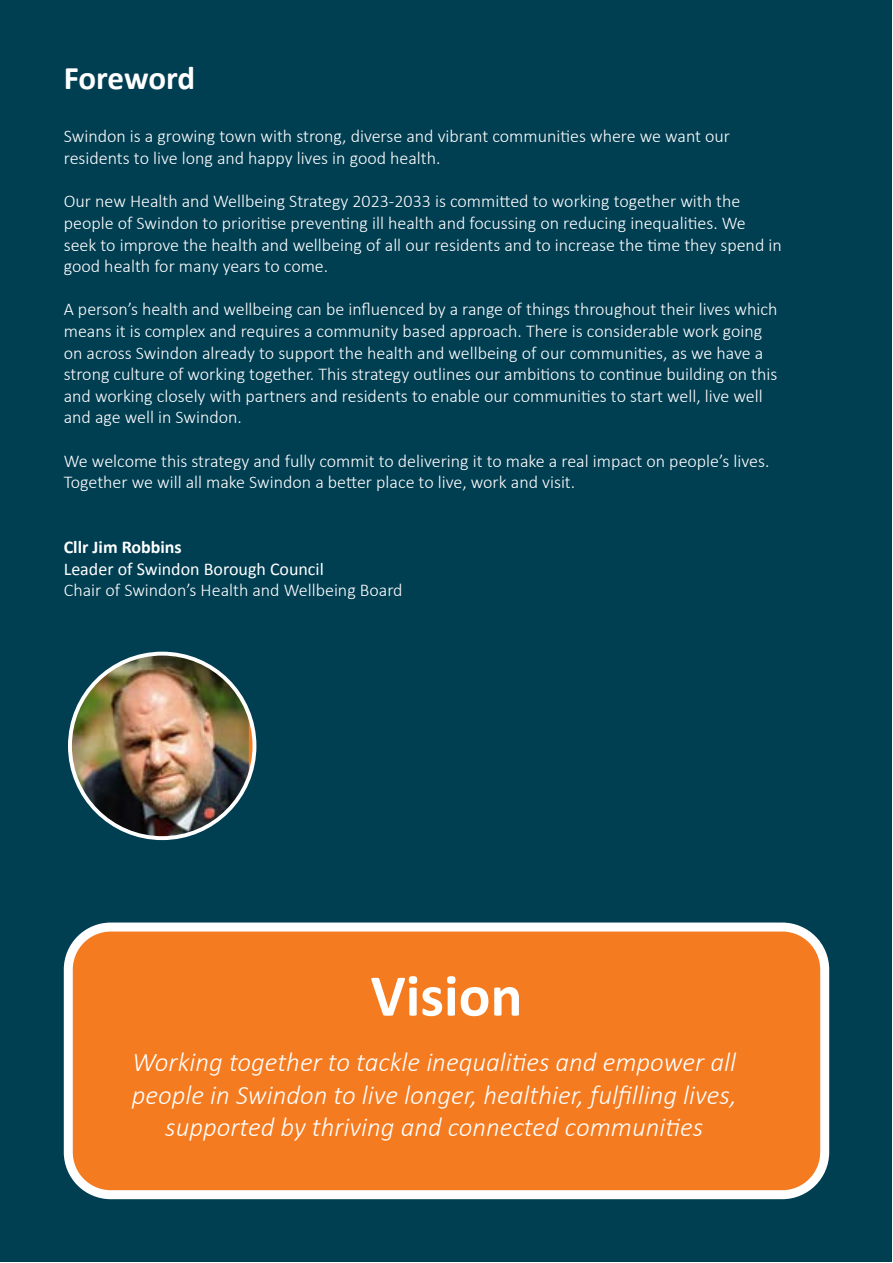
<style>
.page{position:relative;width:893px;height:1263px;background:#fff}
.page>*{position:absolute;margin:0;border:0;box-sizing:border-box;transform-origin:0 0}
.t1{font:700 59.4px "Calibri";color:#fff}
.t2{font:700 33px "Calibri";letter-spacing:-.01em;color:#fff}
.t3{font:italic 300 27px/32.4px "Calibri";color:#fff;text-align:center}
.t4{font:300 18px/21.6px "Calibri";color:#fff}
.t5{font:18px "Calibri";color:#fff}
.t6{font:700 18px "Calibri";color:#fff}
</style>
<div class="page">
<div style="left:1px;top:1px;width:891px;height:1261px;background:#003e52"></div>
<div style="left:68px;top:927px;width:757px;height:268px;background:#f47b20;border-radius:43px"></div>
<div style="left:64px;top:922px;width:765px;height:277px;border:9px solid #fff;border-radius:43px"></div>
<img style="left:70px;top:654px;width:179px;height:184px">
<div style="left:68px;top:652px;width:188px;height:188px;border:4px solid #fff;border-radius:50%"></div>
<h2 class="t2" style="left:64px;top:56px;width:133px">Foreword</h2>
<p class="t4" style="left:64px;top:126px;width:668px">Swindon is a growing town with strong, diverse and vibrant communities where we want our residents to live long and happy lives in good health.</p>
<p class="t4" style="left:64px;top:190px;width:719px">Our new Health and Wellbeing Strategy 2023-2033 is committed to working together with the people of Swindon to prioritise preventing ill health and focussing on reducing inequalities. We seek to improve the health and wellbeing of all our residents and to increase the time they spend in good health for many years to come.</p>
<p class="t4" style="left:64px;top:298px;width:715px">A person’s health and wellbeing can be influenced by a range of things throughout their lives which means it is complex and requires a community based approach. There is considerable work going on across Swindon already to support the health and wellbeing of our communities, as we have a strong culture of working together. This strategy outlines our ambitions to continue building on this and working closely with partners and residents to enable our communities to start well, live well and age well in Swindon.</p>
<p class="t4" style="left:64px;top:450px;width:707px">We welcome this strategy and fully commit to delivering it to make a real impact on people’s lives.<br>Together we will all make Swindon a better place to live, work and visit.</p>
<p class="t6" style="left:64px;top:535px;width:120px">Cllr Jim Robbins</p>
<p class="t5" style="left:64px;top:557px;width:262px">Leader of Swindon Borough Council</p>
<p class="t4" style="left:64px;top:579px;width:340px">Chair of Swindon’s Health and Wellbeing Board</p>
<h1 class="t1" style="left:371px;top:958px;width:153px">Vision</h1>
<h3 class="t3" style="left:132px;top:1046px;width:606px">Working together to tackle inequalities and empower all people in Swindon to live longer, healthier, fulfilling lives, supported by thriving and connected communities</h3>
</div>
